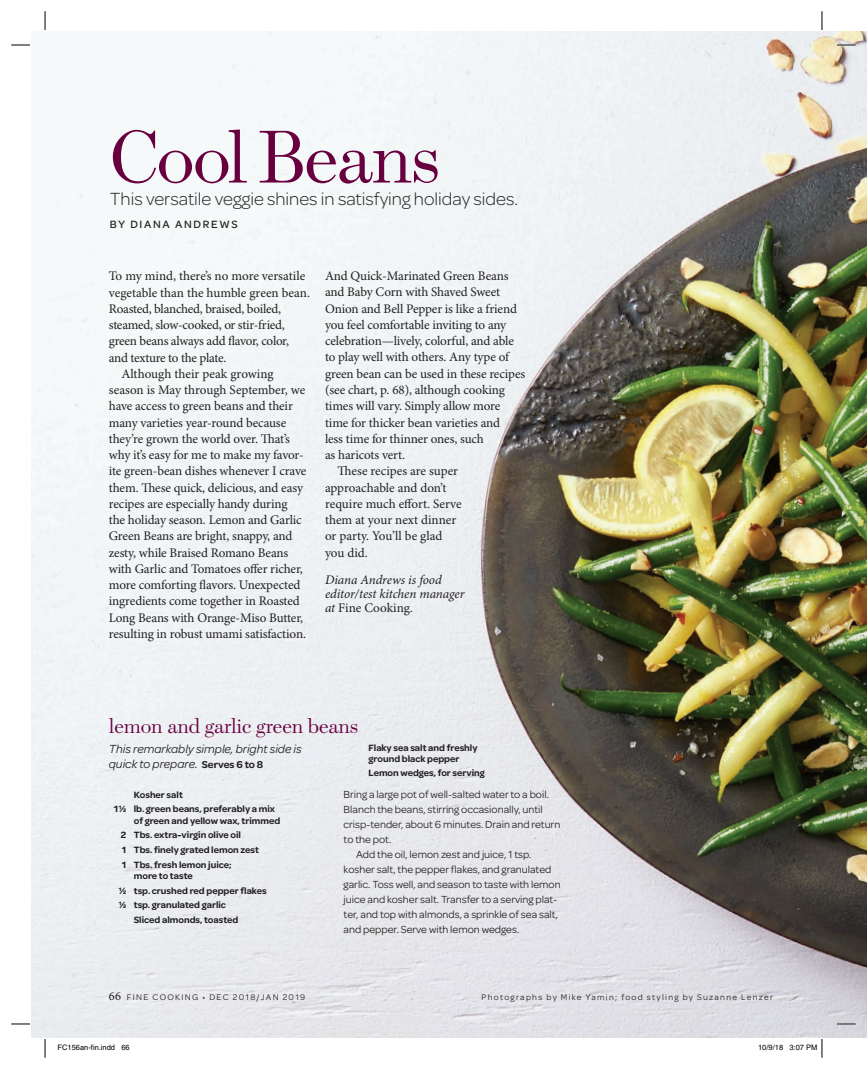
<style>
.page{position:relative;width:867px;height:1069px;background:#fff}
.page>*{position:absolute;margin:0;border:0;box-sizing:border-box;transform-origin:0 0}
.t1{font:300 75px "Escrow";letter-spacing:-.045em;color:#680040}
.t2{font:300 21.25px "Escrow";letter-spacing:-.02em;color:#680040}
.t3{font:300 18.75px "FC Omnes";color:#231f20}
.t4{font:13.12px "Minion Pro";letter-spacing:-.01em;color:#231f20}
.t5{font:italic 13.12px/13.8px "Minion Pro";letter-spacing:-.01em;color:#231f20}
.t6{font:italic 12.5px/15px "FC Omnes";color:#231f20}
.t7{font:500 11.25px "FC Omnes";letter-spacing:.15em;color:#231f20}
.t8{font:11px "FC Omnes";color:#231f20}
.t9{font:600 9.75px/14.6px "FC Omnes";color:#231f20}
.t10{font:8.75px "FC Omnes";letter-spacing:.15em;color:#231f20}
.t11{font:7.5px "Helvetica";color:#000}
.s1{font-style:normal}
.s2{font-weight:600;font-style:normal;font-size:10.62px}
.s3{font-family:"Minion Pro";font-size:12.5px}
</style>
<div class="page">
<img style="left:32px;top:32px;width:834px;height:1005px">
<svg style="left:11px;top:44px;width:19px;height:2px"></svg>
<svg style="left:836px;top:44px;width:19px;height:2px"></svg>
<svg style="left:11px;top:1023px;width:19px;height:2px"></svg>
<svg style="left:836px;top:1023px;width:19px;height:2px"></svg>
<svg style="left:44px;top:11px;width:2px;height:19px"></svg>
<svg style="left:44px;top:1039px;width:2px;height:19px"></svg>
<svg style="left:821px;top:11px;width:1px;height:19px"></svg>
<svg style="left:821px;top:1039px;width:1px;height:19px"></svg>
<h1 class="t1" style="left:110px;top:110px;width:333px">Cool Beans</h1>
<h3 class="t3" style="left:110px;top:189px;width:409px">This versatile veggie shines in satisfying holiday sides.</h3>
<p class="t7" style="left:110px;top:217px;width:129px">BY DIANA ANDREWS</p>
<p class="t4" style="left:109px;top:268px;width:198px">To my mind, there’s no more versatile</p>
<p class="t4" style="left:109px;top:284px;width:202px">vegetable than the humble green bean.</p>
<p class="t4" style="left:109px;top:301px;width:174px">Roasted, blanched, braised, boiled,</p>
<p class="t4" style="left:109px;top:317px;width:177px">steamed, slow-cooked, or stir-fried,</p>
<p class="t4" style="left:109px;top:333px;width:182px">green beans always add flavor, color,</p>
<p class="t4" style="left:109px;top:349px;width:119px">and texture to the plate.</p>
<p class="t4" style="left:121px;top:366px;width:154px">Although their peak growing</p>
<p class="t4" style="left:109px;top:382px;width:198px">season is May through September, we</p>
<p class="t4" style="left:109px;top:398px;width:185px">have access to green beans and their</p>
<p class="t4" style="left:109px;top:414px;width:179px">many varieties year-round because</p>
<p class="t4" style="left:109px;top:431px;width:183px">they’re grown the world over. That’s</p>
<p class="t4" style="left:109px;top:447px;width:196px">why it’s easy for me to make my favor-</p>
<p class="t4" style="left:109px;top:463px;width:199px">ite green-bean dishes whenever I crave</p>
<p class="t4" style="left:109px;top:479px;width:196px">them. These quick, delicious, and easy</p>
<p class="t4" style="left:109px;top:496px;width:180px">recipes are especially handy during</p>
<p class="t4" style="left:109px;top:512px;width:194px">the holiday season. Lemon and Garlic</p>
<p class="t4" style="left:109px;top:528px;width:185px">Green Beans are bright, snappy, and</p>
<p class="t4" style="left:109px;top:544px;width:181px">zesty, while Braised Romano Beans</p>
<p class="t4" style="left:109px;top:561px;width:195px">with Garlic and Tomatoes offer richer,</p>
<p class="t4" style="left:109px;top:577px;width:193px">more comforting flavors. Unexpected</p>
<p class="t4" style="left:109px;top:593px;width:192px">ingredients come together in Roasted</p>
<p class="t4" style="left:109px;top:609px;width:196px">Long Beans with Orange-Miso Butter,</p>
<p class="t4" style="left:109px;top:626px;width:199px">resulting in robust umami satisfaction.</p>
<p class="t4" style="left:325px;top:268px;width:185px">And Quick-Marinated Green Beans</p>
<p class="t4" style="left:325px;top:284px;width:177px">and Baby Corn with Shaved Sweet</p>
<p class="t4" style="left:325px;top:301px;width:193px">Onion and Bell Pepper is like a friend</p>
<p class="t4" style="left:325px;top:317px;width:183px">you feel comfortable inviting to any</p>
<p class="t4" style="left:325px;top:333px;width:190px">celebration—lively, colorful, and able</p>
<p class="t4" style="left:325px;top:349px;width:185px">to play well with others. Any type of</p>
<p class="t4" style="left:325px;top:366px;width:202px">green bean can be used in these recipes</p>
<p class="t4" style="left:325px;top:382px;width:181px">(see chart, p. 68), although cooking</p>
<p class="t4" style="left:325px;top:398px;width:177px">times will vary. Simply allow more</p>
<p class="t4" style="left:325px;top:414px;width:176px">time for thicker bean varieties and</p>
<p class="t4" style="left:325px;top:431px;width:160px">less time for thinner ones, such</p>
<p class="t4" style="left:325px;top:447px;width:81px">as haricots vert.</p>
<p class="t4" style="left:337px;top:463px;width:122px">These recipes are super</p>
<p class="t4" style="left:325px;top:479px;width:123px">approachable and don’t</p>
<p class="t4" style="left:325px;top:496px;width:138px">require much effort. Serve</p>
<p class="t4" style="left:325px;top:512px;width:133px">them at your next dinner</p>
<p class="t4" style="left:325px;top:528px;width:119px">or party. You’ll be glad</p>
<p class="t4" style="left:325px;top:544px;width:44px">you did.</p>
<p class="t5" style="left:325px;top:573px;width:141px">Diana Andrews is food editor/test kitchen manager at <span class="s1">Fine Cooking</span>.</p>
<h2 class="t2" style="left:109px;top:713px;width:251px">lemon and garlic green beans</h2>
<p class="t6" style="left:109px;top:741px;width:194px">This remarkably simple, bright side is quick to prepare. <span class="s2">Serves 6 to 8</span></p>
<p class="t9" style="left:114px;top:787px;width:162px;text-indent:20px">Kosher salt<br>11/2 lb. green beans, preferably a mix</p>
<p class="t9" style="left:121px;top:813px;width:161px;text-indent:13px">of green and yellow wax, trimmed<br>2 Tbs. extra-virgin olive oil<br>1 Tbs. finely grated lemon zest<br>1 Tbs. fresh lemon juice;</p>
<p class="t9" style="left:134px;top:868px;width:60px">more to taste</p>
<p class="t9" style="left:119px;top:883px;width:149px">1/2 tsp. crushed red pepper flakes</p>
<p class="t9" style="left:119px;top:897px;width:109px">1/2 tsp. granulated garlic</p>
<p class="t9" style="left:134px;top:912px;width:106px">Sliced almonds, toasted</p>
<p class="t9" style="left:368px;top:741px;width:110px;line-height:11.2px">Flaky sea salt and freshly ground black pepper</p>
<p class="t9" style="left:368px;top:766px;width:118px">Lemon wedges, for serving</p>
<p class="t8" style="left:343px;top:788px;width:207px">Bring a large pot of well-salted water to a boil.</p>
<p class="t8" style="left:343px;top:803px;width:200px">Blanch the beans, stirring occasionally, until</p>
<p class="t8" style="left:343px;top:818px;width:218px">crisp-tender, about 6 minutes. Drain and return</p>
<p class="t8" style="left:343px;top:833px;width:49px">to the pot.</p>
<p class="t8" style="left:356px;top:848px;width:177px">Add the oil, lemon zest and juice, 1 tsp.</p>
<p class="t8" style="left:343px;top:863px;width:209px">kosher salt, the pepper flakes, and granulated</p>
<p class="t8" style="left:343px;top:878px;width:218px">garlic. Toss well, and season to taste with lemon</p>
<p class="t8" style="left:343px;top:893px;width:215px">juice and kosher salt. Transfer to a serving plat-</p>
<p class="t8" style="left:343px;top:908px;width:216px">ter, and top with almonds, a sprinkle of sea salt,</p>
<p class="t8" style="left:343px;top:923px;width:177px">and pepper. Serve with lemon wedges.</p>
<p class="t10" style="left:109px;top:992px;width:198px"><span class="s3">66</span> fine cooking • dec 2018/Jan 2019</p>
<p class="t10" style="left:481px;top:992px;width:293px">Photographs by Mike Yamin; food styling by Suzanne Lenzer</p>
<p class="t11" style="left:58px;top:1043px;width:74px">FC156an-fin.indd 66</p>
<p class="t11" style="left:758px;top:1043px;width:61px">10/9/18 3:07 PM</p>
</div>
